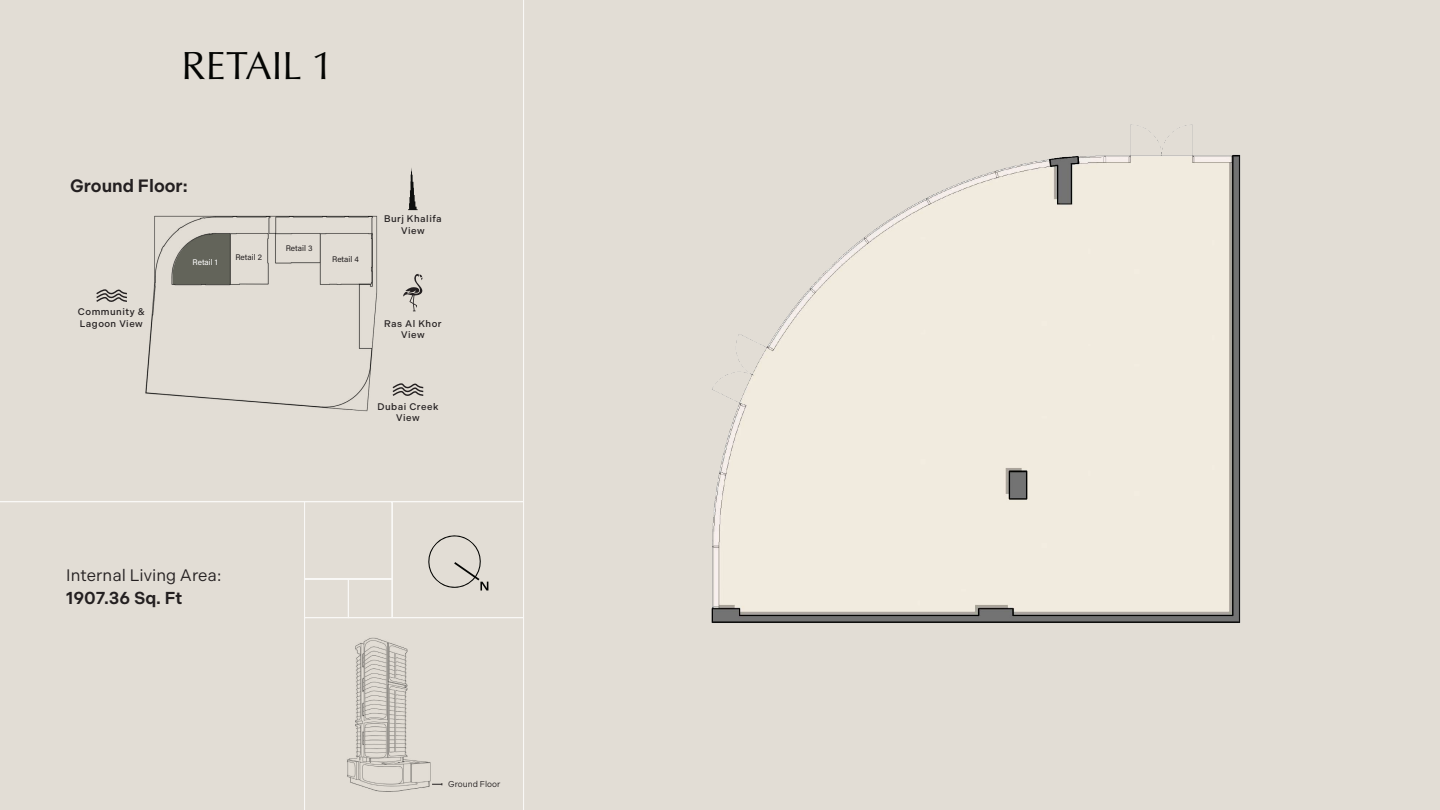
<style>
.page{position:relative;width:1440px;height:810px;background:#e2ddd5}
.page>*{position:absolute;margin:0;border:0;box-sizing:border-box;transform-origin:0 0}
.t1{font:40.35px "Classico URW";color:#040503}
.t2{font:600 17.85px "Indivisible";color:#231f20}
.t3{font:600 17.25px "Indivisible";color:#231f20}
.t4{font:16.65px "Indivisible";color:#231f20}
.t5{font:500 9.6px/11.6px "Indivisible";letter-spacing:.05em;color:#231f20;text-align:center}
.t6{font:8.48px "Indivisible";color:#231f20}
.t7{font:8.18px "Acumin Pro";color:#231f20}
.t8{font:8.18px "Acumin Pro";color:#fff}
</style>
<div class="page">
<img style="left:304px;top:623px;width:219px;height:177px">
<svg style="left:432px;top:783px;width:11px;height:2px"></svg>
<img style="left:619px;top:13px;width:715px;height:796px">
<div style="left:128px;top:112px;width:279px;height:386px;background:#e2ddd5"></div>
<svg style="left:403px;top:274px;width:20px;height:37px"></svg>
<svg style="left:408px;top:167px;width:10px;height:43px"></svg>
<svg style="left:95px;top:288px;width:33px;height:15px"></svg>
<svg style="left:392px;top:382px;width:33px;height:15px"></svg>
<svg style="left:425px;top:532px;width:63px;height:59px;background:#d2cdc6"></svg>
<h1 class="t1" style="left:181px;top:36px;width:154px">RETAIL 1</h1>
<h2 class="t2" style="left:70px;top:175px;width:119px">Ground Floor:</h2>
<p class="t5" style="left:78px;top:306px;width:68px;text-align:left">Community &amp;<br>Lagoon View</p>
<p class="t8" style="left:192px;top:257px;width:27px">Retail 1</p>
<p class="t7" style="left:235px;top:252px;width:28px">Retail 2</p>
<p class="t7" style="left:286px;top:242px;width:28px">Retail 3</p>
<p class="t7" style="left:332px;top:253px;width:28px">Retail 4</p>
<p class="t5" style="left:384px;top:213px;width:59px">Burj Khalifa<br>View</p>
<p class="t5" style="left:384px;top:317px;width:59px">Ras Al Khor<br>View</p>
<p class="t5" style="left:378px;top:401px;width:62px">Dubai Creek<br>View</p>
<h3 class="t4" style="left:66px;top:566px;width:157px">Internal Living Area:</h3>
<h3 class="t3" style="left:66px;top:588px;width:118px">1907.36 Sq. Ft</h3>
<p class="t6" style="left:448px;top:779px;width:54px">Ground Floor</p>
</div>
